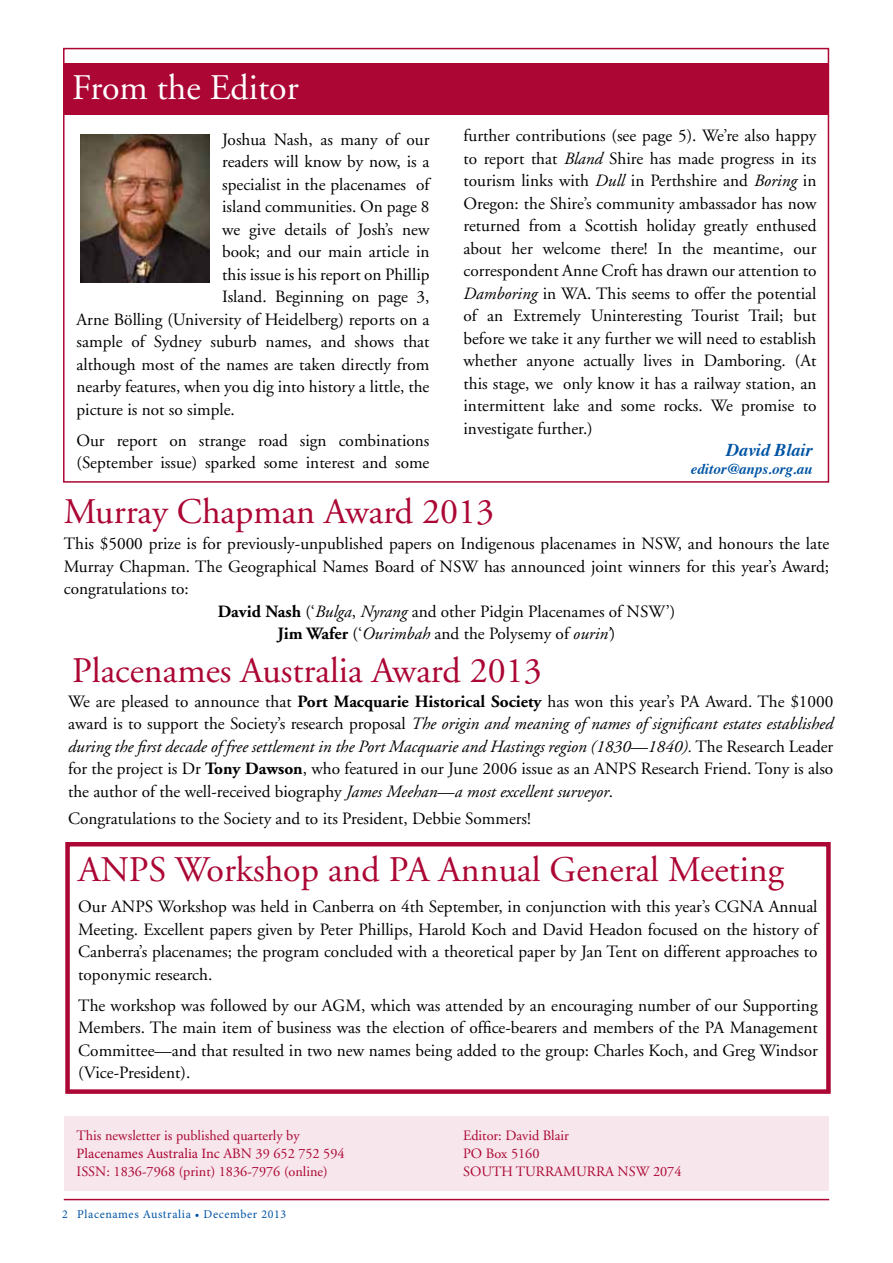
<style>
.page{position:relative;width:893px;height:1263px;background:#fff}
.page>*{position:absolute;margin:0;border:0;box-sizing:border-box;transform-origin:0 0}
.t1{font:36px "Adobe Garamond";color:#ab0634}
.t2{font:36px "Adobe Garamond";color:#fff}
.t3{font:italic 700 18px "Times";color:#0054a4}
.t4{font:17.25px/22.5px "Adobe Garamond";color:#000;text-align:justify}
.t5{font:italic 700 15px "Times";color:#0054a4}
.t6{font:14.25px/18px "Adobe Garamond";color:#ab0634}
.t7{font:14.25px "Minion Pro";color:#ab0634}
.t8{font:12px "Minion Pro";letter-spacing:.05em;color:#0054a4}
.s1{font-style:italic}
.s2{font-weight:700}
.s3{font-family:"Adobe Garamond"}
</style>
<div class="page">
<hr style="left:64px;top:1199px;width:765px;height:1px;background:#ab0634">
<div style="left:63px;top:48px;width:766px;height:435px;border:2px solid #ab0634"></div>
<div style="left:64px;top:64px;width:765px;height:51px;background:#ab0634"></div>
<img style="left:81px;top:135px;width:128px;height:147px">
<div style="left:64px;top:1116px;width:764px;height:75px;background:#f7e6eb"></div>
<div style="left:65px;top:842px;width:766px;height:252px;border:4px solid #ab0634"></div>
<h1 class="t2" style="left:72px;top:68px;width:228px">From the Editor</h1>
<p class="t4" style="left:222px;top:129px;width:209px">Joshua Nash, as many of our</p>
<p class="t4" style="left:222px;top:151px;width:209px">readers will know by now, is a</p>
<p class="t4" style="left:222px;top:174px;width:209px">specialist in the placenames of</p>
<p class="t4" style="left:222px;top:196px;width:209px">island communities. On page 8</p>
<p class="t4" style="left:222px;top:219px;width:209px">we give details of Josh’s new</p>
<p class="t4" style="left:222px;top:241px;width:209px">book; and our main article in</p>
<p class="t4" style="left:222px;top:264px;width:209px">this issue is his report on Phillip</p>
<p class="t4" style="left:222px;top:286px;width:209px">Island. Beginning on page 3,</p>
<p class="t4" style="left:77px;top:309px;width:354px">Arne Bölling (University of Heidelberg) reports on a</p>
<p class="t4" style="left:77px;top:331px;width:354px">sample of Sydney suburb names, and shows that</p>
<p class="t4" style="left:77px;top:354px;width:354px">although most of the names are taken directly from</p>
<p class="t4" style="left:77px;top:376px;width:354px">nearby features, when you dig into history a little, the</p>
<p class="t4" style="left:77px;top:399px;width:160px">picture is not so simple.</p>
<p class="t4" style="left:77px;top:430px;width:354px">Our report on strange road sign combinations (September issue) sparked some interest and some</p>
<p class="t4" style="left:463px;top:125px;width:354px">further contributions (see page 5). We’re also happy to report that <span class="s1">Bland</span> Shire has made progress in its tourism links with <span class="s1">Dull</span> in Perthshire and <span class="s1">Boring</span> in Oregon: the Shire’s community ambassador has now returned from a Scottish holiday greatly enthused about her welcome there! In the meantime, our correspondent Anne Croft has drawn our attention to <span class="s1">Damboring</span> in WA. This seems to offer the potential of an Extremely Uninteresting Tourist Trail; but before we take it any further we will need to establish whether anyone actually lives in Damboring. (At this stage, we only know it has a railway station, an intermittent lake and some rocks. We promise to investigate further.)</p>
<p class="t3" style="left:726px;top:433px;width:88px">David Blair</p>
<p class="t5" style="left:691px;top:455px;width:123px">editor@anps.org.au</p>
<h1 class="t1" style="left:64px;top:492px;width:432px">Murray Chapman Award 2013</h1>
<p class="t4" style="left:64px;top:533px;width:767px">This $5000 prize is for previously-unpublished papers on Indigenous placenames in NSW, and honours the late</p>
<p class="t4" style="left:64px;top:556px;width:767px">Murray Chapman. The Geographical Names Board of NSW has announced joint winners for this year’s Award;</p>
<p class="t4" style="left:64px;top:578px;width:127px">congratulations to:</p>
<p class="t4" style="left:218px;top:601px;width:459px"><span class="s2">David Nash</span> (‘<span class="s1">Bulga</span>, <span class="s1">Nyrang</span> and other Pidgin Placenames of NSW’)</p>
<p class="t4" style="left:278px;top:623px;width:339px"><span class="s2">Jim Wafer</span> (‘<span class="s1">Ourimbah</span> and the Polysemy of <span class="s1">ourin’</span>)</p>
<h1 class="t1" style="left:72px;top:651px;width:471px">Placenames Australia Award 2013</h1>
<p class="t4" style="left:68px;top:690px;width:767px">We are pleased to announce that <span class="s2">Port Macquarie Historical Society</span> has won this year’s PA Award. The $1000 award is to support the Society’s research proposal <span class="s1">The origin and meaning of names of significant estates established during the first decade of free settlement in the Port Macquarie and Hastings region (1830</span>—<span class="s1">1840).</span> The Research Leader for the project is Dr <span class="s2">Tony Dawson</span>, who featured in our June 2006 issue as an ANPS Research Friend. Tony is also the author of the well-received biography <span class="s1">James Meehan</span>—<span class="s1">a most excellent surveyor</span>.</p>
<p class="t4" style="left:68px;top:807px;width:464px">Congratulations to the Society and to its President, Debbie Sommers!</p>
<h1 class="t1" style="left:78px;top:851px;width:707px">ANPS Workshop and PA Annual General Meeting</h1>
<p class="t4" style="left:78px;top:896px;width:741px">Our ANPS Workshop was held in Canberra on 4th September, in conjunction with this year’s CGNA Annual Meeting. Excellent papers given by Peter Phillips, Harold Koch and David Headon focused on the history of Canberra’s placenames; the program concluded with a theoretical paper by Jan Tent on different approaches to toponymic research.</p>
<p class="t4" style="left:78px;top:994px;width:741px">The workshop was followed by our AGM, which was attended by an encouraging number of our Supporting Members. The main item of business was the election of office-bearers and members of the PA Management Committee—and that resulted in two new names being added to the group: Charles Koch, and Greg Windsor (Vice-President).</p>
<p class="t6" style="left:77px;top:1126px;width:225px">This newsletter is published quarterly by</p>
<p class="t7" style="left:77px;top:1143px;width:270px">Placenames Australia Inc <span class="s3">ABN 39 652 752 594</span></p>
<p class="t6" style="left:77px;top:1162px;width:253px">ISSN: 1836-7968 (print) 1836-7976 (online)</p>
<p class="t8" style="left:62px;top:1206px;width:226px">2 Placenames Australia • December 2013</p>
<p class="t6" style="left:463px;top:1126px;width:220px">Editor: David Blair<br>PO Box 5160<br>SOUTH TURRAMURRA NSW 2074</p>
</div>
